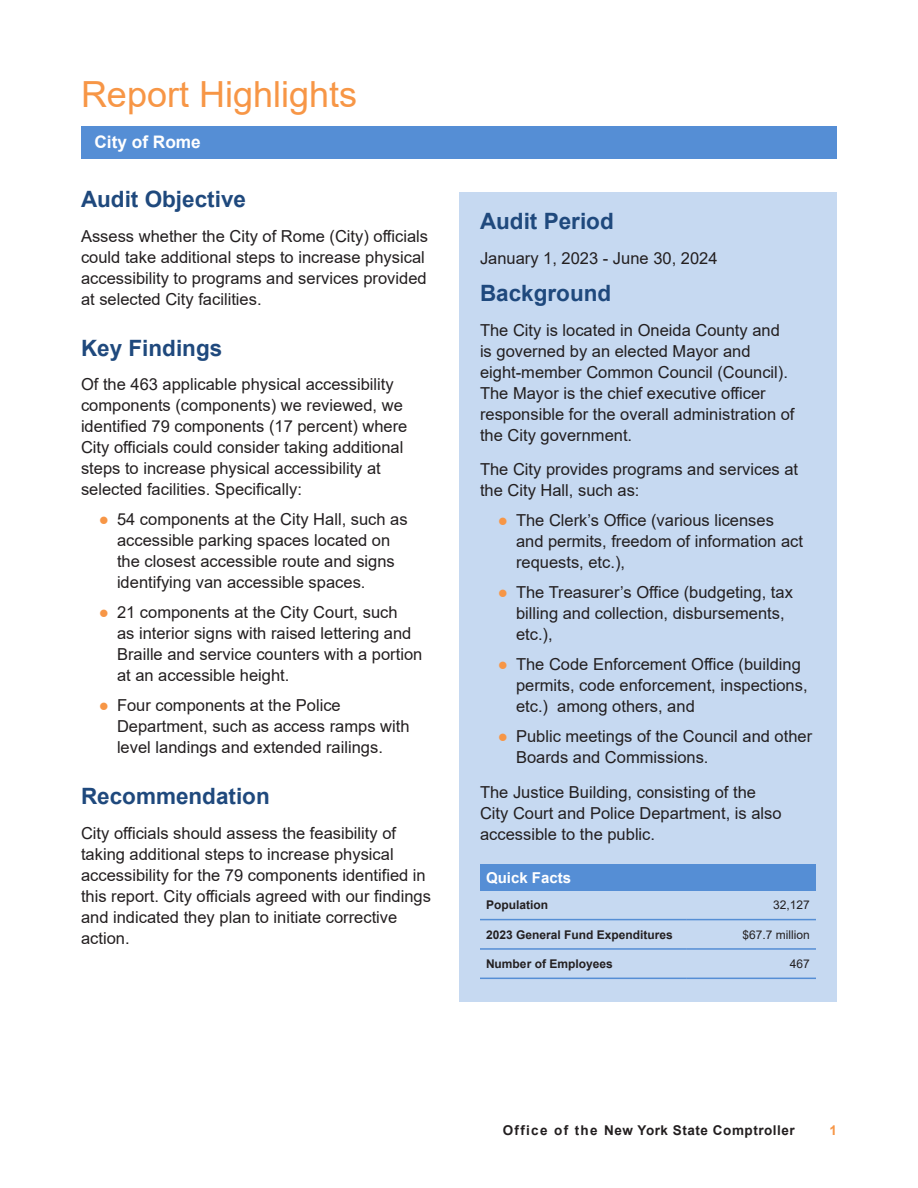
<style>
.page{position:relative;width:918px;height:1188px;background:#fff}
.page>*{position:absolute;margin:0;border:0;box-sizing:border-box;transform-origin:0 0}
.Section_Heads{font:36px "Arial";color:#f79646}
._2_Subheads{font:700 22.5px "Arial";color:#1f497d}
.Body_Text{font:700 22.5px "Arial";color:#1f497d}
.t1{font:700 17.25px "Arial";color:#fff}
.Body_Text-2{font:16.5px/21px "Arial";color:#231f20}
.Footnotes{font:700 15px "Arial";color:#fff}
.t2{font:700 13.5px "Arial";letter-spacing:.04em;color:#231f20}
.t3{font:700 13.5px "Arial";color:#f79646}
.Footnotes-2{font:700 12px "Arial";color:#231f20}
.Footnotes-3{font:12px "Arial";color:#231f20}
.s1{color:#f79646}
</style>
<div class="page">
<hr style="left:81px;top:126px;width:756px;height:3px;background:#558ed5">
<div style="left:459px;top:192px;width:378px;height:810px;background:#c6d9f1"></div>
<div style="left:81px;top:128px;width:756px;height:31px;background:#558ed5"></div>
<div style="left:480px;top:864px;width:336px;height:27px;background:#558ed5"></div>
<hr style="left:480px;top:919px;width:207px;height:1px;background:#558ed5">
<hr style="left:687px;top:919px;width:129px;height:1px;background:#558ed5">
<hr style="left:480px;top:948px;width:207px;height:2px;background:#558ed5">
<hr style="left:687px;top:948px;width:129px;height:2px;background:#558ed5">
<hr style="left:480px;top:978px;width:207px;height:1px;background:#558ed5">
<hr style="left:687px;top:978px;width:129px;height:1px;background:#558ed5">
<p class="Section_Heads" style="left:81px;top:70px;width:278px">Report Highlights</p>
<p class="t1" style="left:94px;top:129px;width:108px">City of Rome</p>
<p class="_2_Subheads" style="left:81px;top:184px;width:167px">Audit Objective</p>
<p class="Body_Text-2" style="left:81px;top:226px;width:349px">Assess whether the City of Rome (City) officials could take additional steps to increase physical accessibility to programs and services provided at selected City facilities.</p>
<p class="_2_Subheads" style="left:81px;top:332px;width:143px">Key Findings</p>
<p class="Body_Text-2" style="left:81px;top:374px;width:328px">Of the 463 applicable physical accessibility components (components) we reviewed, we identified 79 components (17 percent) where City officials could consider taking additional steps to increase physical accessibility at selected facilities. Specifically:</p>
<p class="Body_Text-2" style="left:117px;top:509px;width:292px;text-indent:-18px"><span class="s1">●</span> 54 components at the City Hall, such as accessible parking spaces located on the closest accessible route and signs identifying van accessible spaces.</p>
<p class="Body_Text-2" style="left:117px;top:602px;width:307px;text-indent:-18px"><span class="s1">●</span> 21 components at the City Court, such<br>as interior signs with raised lettering and Braille and service counters with a portion at an accessible height.</p>
<p class="Body_Text-2" style="left:117px;top:695px;width:294px;text-indent:-18px"><span class="s1">●</span> Four components at the Police<br>Department, such as access ramps with level landings and extended railings.</p>
<p class="_2_Subheads" style="left:81px;top:781px;width:190px">Recommendation</p>
<p class="Body_Text-2" style="left:81px;top:823px;width:351px">City officials should assess the feasibility of taking additional steps to increase physical accessibility for the 79 components identified in this report. City officials agreed with our findings and indicated they plan to initiate corrective action.</p>
<p class="_2_Subheads" style="left:480px;top:206px;width:135px">Audit Period</p>
<p class="Body_Text-2" style="left:480px;top:247px;width:239px">January 1, 2023 - June 30, 2024</p>
<p class="Body_Text" style="left:480px;top:278px;width:133px">Background</p>
<p class="Body_Text-2" style="left:480px;top:319px;width:316px">The City is located in Oneida County and is governed by an elected Mayor and eight-member Common Council (Council).<br>The Mayor is the chief executive officer responsible for the overall administration of the City government.</p>
<p class="Body_Text-2" style="left:480px;top:459px;width:320px">The City provides programs and services at the City Hall, such as:</p>
<p class="Body_Text-2" style="left:516px;top:510px;width:289px;text-indent:-18px"><span class="s1">●</span> The Clerk’s Office (various licenses and permits, freedom of information act requests, etc. ),</p>
<p class="Body_Text-2" style="left:516px;top:582px;width:278px;text-indent:-18px"><span class="s1">●</span> The Treasurer’s Office (budgeting, tax billing and collection, disbursements, etc. ),</p>
<p class="Body_Text-2" style="left:516px;top:654px;width:293px;text-indent:-18px"><span class="s1">●</span> The Code Enforcement Office (building permits, code enforcement, inspections, etc. ) among others, and</p>
<p class="Body_Text-2" style="left:516px;top:726px;width:298px;text-indent:-18px"><span class="s1">●</span> Public meetings of the Council and other<br>Boards and Commissions.</p>
<p class="Body_Text-2" style="left:480px;top:781px;width:303px">The Justice Building, consisting of the<br>City Court and Police Department, is also accessible to the public.</p>
<p class="Footnotes" style="left:486px;top:867px;width:87px">Quick Facts</p>
<p class="Footnotes-2" style="left:486px;top:897px;width:64px">Population</p>
<p class="Footnotes-3" style="left:773px;top:897px;width:38px">32,127</p>
<p class="Footnotes-2" style="left:486px;top:926px;width:188px">2023 General Fund Expenditures</p>
<p class="Footnotes-3" style="left:743px;top:926px;width:69px">$67.7 million</p>
<p class="Footnotes-2" style="left:486px;top:955px;width:128px">Number of Employees</p>
<p class="Footnotes-3" style="left:790px;top:956px;width:22px">467</p>
<p class="t2" style="left:503px;top:1121px;width:294px">Office of the New York State Comptroller</p>
<p class="t3" style="left:829px;top:1121px;width:9px">1</p>
</div>
